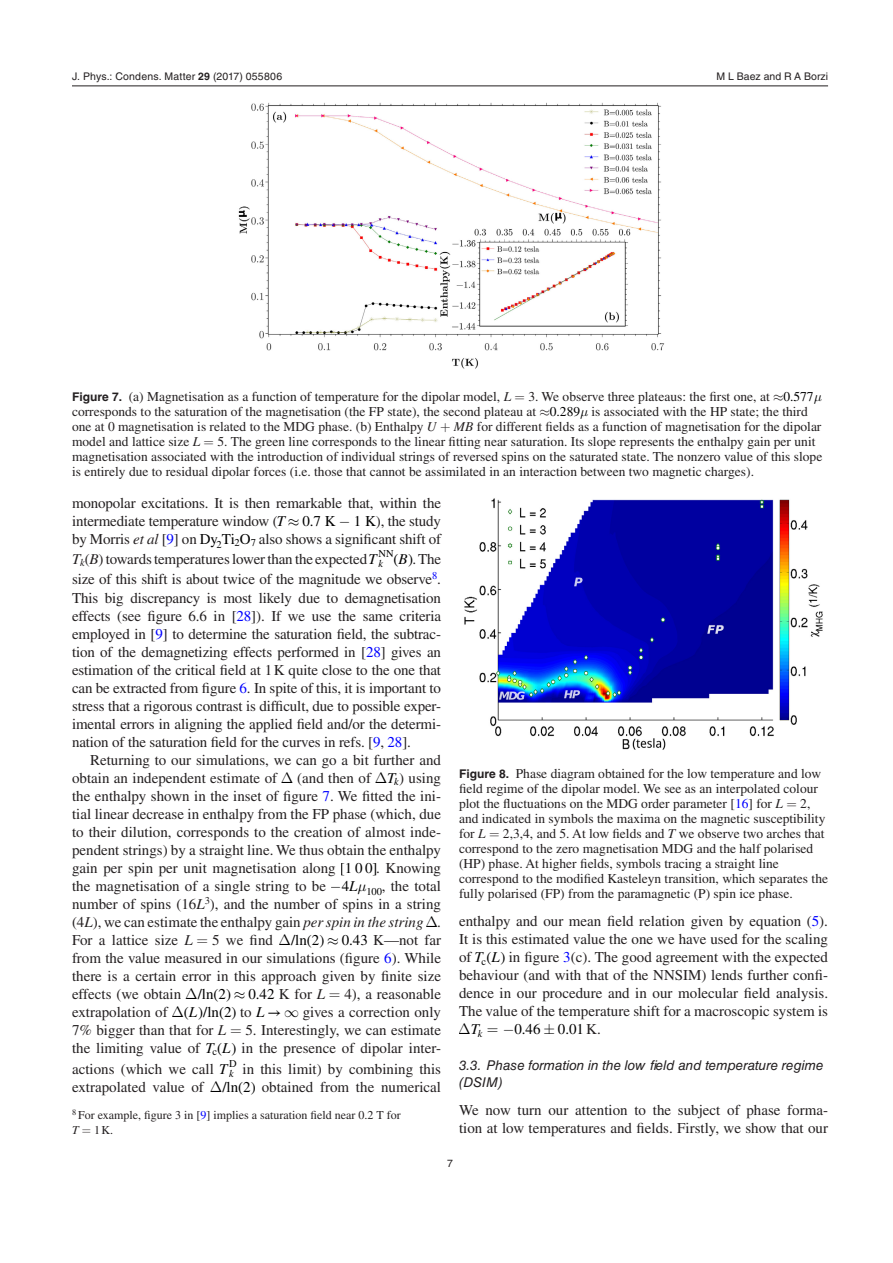
<style>
.page{position:relative;width:893px;height:1263px;background:#fff}
.page>*{position:absolute;margin:0;border:0;box-sizing:border-box;transform-origin:0 0}
.t1{font:15px/18px "Times LT Std";color:#231f20;text-align:justify}
.t2{font:15px "Times LT Std";color:#000}
.t3{font:15px "STIX General";color:#000}
.t4{font:italic 15px "Times LT Std";color:#000}
.t5{font:13.5px/15px "Times LT Std";color:#231f20}
.t6{font:italic 13.5px/16.5px "Helvetica LT Std";color:#231f20}
.t7{font:12px/14.2px "Times LT Std";color:#231f20}
.t8{font:10.5px "Helvetica LT Std";letter-spacing:.01em;color:#231f20}
.t9{font:10.5px "Times LT Std";color:#000}
.t10{font:italic 10.5px "Times LT Std";color:#000}
.s1{font-family:"Helvetica";font-weight:700}
.s2{font-family:"Helvetica"}
.s3{color:#000}
.s4{font-style:italic}
.s5{font-family:"Helvetica LT Std";font-weight:700;font-size:12px}
.s6{font-style:italic;color:#000}
.s7{color:#00f}
.s8{font-family:"STIX General";color:#000}
.s9{font-family:"STIX General"}
.s10{color:#231f20}
.s11{font-style:italic;color:#231f20}
.s12{font-family:"Times LT Std";font-style:italic}
</style>
<div class="page">
<hr style="left:72px;top:86px;width:756px;height:1px;background:#231f20">
<img style="left:238px;top:102px;width:427px;height:267px">
<img style="left:464px;top:498px;width:359px;height:252px">
<p class="t8" style="left:72px;top:70px;width:212px">J. Phys.: Condens. Matter <span class="s1">29</span> (<span class="s2">2017</span>) 055806</p>
<p class="t8" style="left:716px;top:70px;width:113px">M L Baez and R A Borzi</p>
<p class="t5" style="left:72px;top:389px;width:743px;text-indent:456px">3. We observe three plateaus: the first one, at ≈<span class="s3">0.577 </span>corresponds to the saturation of the magnetisation (the FP state), the second plateau at ≈<span class="s3">0.289</span> is associated with the HP state; the third one at 0 magnetisation is related to the MDG phase. (b) Enthalpy <span class="s4">U</span></p>
<p class="t5" style="left:72px;top:389px;width:441px"><span class="s5">Figure 7.</span> (a) Magnetisation as a function of temperature for the dipolar model, <span class="s4">L</span></p>
<p class="t5" style="left:454px;top:419px;width:369px"><span class="s4">MB</span> for different fields as a function of magnetisation for the dipolar</p>
<p class="t5" style="left:72px;top:434px;width:752px;text-indent:145px">5. The green line corresponds to the linear fitting near saturation. Its slope represents the enthalpy gain per unit magnetisation associated with the introduction of individual strings of reversed spins on the saturated state. The nonzero value of this slope is entirely due to residual dipolar forces (i.e. those that cannot be assimilated in an interaction between two magnetic charges).</p>
<p class="t5" style="left:72px;top:434px;width:130px">model and lattice size <span class="s4">L</span></p>
<p class="t1" style="left:72px;top:493px;width:370px">monopolar excitations. It is then remarkable that, within the intermediate temperature window (<span class="s6">T</span> <span class="s3">≈ 0.7 K</span> <span class="s3">− 1 K</span>), the study by Morris <span class="s4">et al</span> [<span class="s7">9</span>] on <span class="s3">Dy</span><sub>2</sub><span class="s3">Ti</span><sub>2</sub> <sub>7</sub></p>
<p class="t1" style="left:72px;top:528px;width:371px;line-height:20.4px;text-indent:168px"><span class="s3">O</span> also shows a significant shift of<br><span class="s4">T</span><sub>k</sub>(<span class="s4">B</span>) towards temperatures lower than the expected <span class="s6">T</span></p>
<p class="t9" style="left:379px;top:548px;width:17px">NN</p>
<p class="t1" style="left:72px;top:549px;width:370px;line-height:20.2px;text-align:right"><span class="s8">( )</span>. The<br>size of this shift is about twice of the magnitude we observe<sup>8</sup>.</p>
<p class="t1" style="left:72px;top:589px;width:371px">This big discrepancy is most likely due to demagnetisation effects (see figure 6.6 in [<span class="s7">28</span>]). If we use the same criteria employed in [<span class="s7">9</span>] to determine the saturation field, the subtrac&shy;tion of the demagnetizing effects performed in [<span class="s7">28</span>] gives an estimation of the critical field at 1K quite close to the one that can be extracted from figure <span class="s7">6</span>. In spite of this, it is important to stress that a rigorous contrast is difficult, due to possible exper&shy;imental errors in aligning the applied field and/or the determi&shy;nation of the saturation field for the curves in refs. [<span class="s7">9</span>, <span class="s7">28</span>].</p>
<p class="t1" style="left:72px;top:751px;width:371px;text-indent:18px">Returning to our simulations, we can go a bit further and obtain an independent estimate of <span class="s3">∆</span> (and then of <span class="s3">∆</span><span class="s6">T</span><sub>k</sub>) using the enthalpy shown in the inset of figure <span class="s7">7</span>. We fitted the ini&shy;tial linear decrease in enthalpy from the FP phase (which, due to their dilution, corresponds to the creation of almost inde&shy;pendent strings) by a straight line. We thus obtain the enthalpy gain per spin per unit magnetisation along <span class="s8">[</span><span class="s3">1 0 0</span><span class="s8">]</span>. Knowing the magnetisation of a single string to be <span class="s3">−4</span><span class="s6">L</span> <sub>100</sub>, the total number of spins (16<span class="s4">L</span><sup>3</sup>), and the number of spins in a string (4<span class="s4">L</span>), we can estimate the enthalpy gain <span class="s4">per spin in the string</span><span class="s3">∆</span>.<br>For a lattice size <span class="s4">L</span></p>
<p class="t4" style="left:399px;top:551px;width:11px">B</p>
<p class="t10" style="left:379px;top:558px;width:6px">k</p>
<p class="t1" style="left:212px;top:931px;width:101px">5 we find <span class="s3">∆</span><span class="s8">/ (</span></p>
<p class="t1" style="left:295px;top:931px;width:147px"><span class="s3">ln 2</span><span class="s8">)</span> <span class="s3">≈ .43</span> K<span class="s9">—</span>not far</p>
<p class="t1" style="left:72px;top:931px;width:371px;text-align:left;text-indent:270px"><span class="s3">0<br></span>from the value measured in our simulations (figure <span class="s7">6</span>). While there is a certain error in this approach given by finite size effects (we obtain <span class="s3">∆</span><span class="s8">/ (</span></p>
<p class="t1" style="left:72px;top:985px;width:370px;text-align:right">4), a reasonable<br>extrapolation of <span class="s3">∆</span><span class="s8">( )</span> <span class="s3">ln 2</span><span class="s8">)</span> to <span class="s6">L</span> <span class="s8">→</span> <span class="s3">∞</span> gives a correction only</p>
<p class="t2" style="left:202px;top:986px;width:125px">ln 2<span class="s9">)</span> ≈ .42 <span class="s10">K for</span> <span class="s11">L</span></p>
<p class="t2" style="left:248px;top:986px;width:9px">0</p>
<p class="t3" style="left:189px;top:1002px;width:37px"><span class="s12">L</span>/ (</p>
<p class="t1" style="left:72px;top:1021px;width:156px">7% bigger than that for <span class="s4">L</span></p>
<p class="t1" style="left:245px;top:1021px;width:197px">5. Interestingly, we can estimate</p>
<p class="t1" style="left:72px;top:1039px;width:160px">the limiting value of <span class="s6">T L</span></p>
<p class="t1" style="left:72px;top:1038px;width:370px;line-height:20.4px;text-indent:140px"><sub>c</sub><span class="s8">( )</span> in the presence of dipolar inter&shy;actions (which we call <span class="s6">T</span><sub>k</sub></p>
<p class="t9" style="left:229px;top:1057px;width:9px">D</p>
<p class="t1" style="left:72px;top:1059px;width:371px;line-height:18.9px;text-indent:171px">in this limit) by combining this extrapolated value of <span class="s3">∆</span><span class="s8">/ (</span></p>
<p class="t1" style="left:227px;top:1078px;width:216px"><span class="s3">ln 2</span><span class="s8">)</span> obtained from the numerical</p>
<p class="t7" style="left:72px;top:1108px;width:330px"><sup>8</sup> For example, figure 3 in [<span class="s7">9</span>] implies a saturation field near 0.2 T for<br><span class="s4">T</span></p>
<p class="t7" style="left:94px;top:1122px;width:21px">1K.</p>
<p class="t5" style="left:459px;top:766px;width:364px"><span class="s5">Figure 8.</span> Phase diagram obtained for the low temperature and low field regime of the dipolar model. We see as an interpolated colour plot the fluctuations on the MDG order parameter [<span class="s7">16</span>] for <span class="s4">L</span></p>
<p class="t5" style="left:459px;top:796px;width:368px;text-indent:341px">2, and indicated in symbols the maxima on the magnetic susceptibility for <span class="s4">L</span></p>
<p class="t5" style="left:459px;top:826px;width:371px;text-indent:44px">2,3,4, and 5. At low fields and <span class="s4">T</span> we observe two arches that correspond to the zero magnetisation MDG and the half polarised (HP) phase. At higher fields, symbols tracing a straight line correspond to the modified Kasteleyn transition, which separates the fully polarised (FP) from the paramagnetic (P) spin ice phase.</p>
<p class="t1" style="left:459px;top:912px;width:371px">enthalpy and our mean field relation given by equation (<span class="s7">5</span>).<br>It is this estimated value the one we have used for the scaling of <span class="s6">T L</span></p>
<p class="t1" style="left:458px;top:948px;width:371px;text-indent:23px"><sub>c</sub><span class="s8">( )</span> in figure <span class="s7">3</span>(c). The good agreement with the expected behaviour (and with that of the NNSIM) lends further confi&shy;dence in our procedure and in our molecular field analysis.<br>The value of the temperature shift for a macroscopic system is <span class="s3">∆</span><span class="s6">T</span><sub>k</sub></p>
<p class="t2" style="left:503px;top:1021px;width:100px">−0.46 0.01 <span class="s10">K.</span></p>
<p class="t6" style="left:459px;top:1057px;width:366px">3.3. Phase formation in the low field and temperature regime (DSIM)</p>
<p class="t1" style="left:459px;top:1101px;width:371px">We now turn our attention to the subject of phase forma&shy;tion at low temperatures and fields. Firstly, we show that our</p>
<p class="t8" style="left:447px;top:1157px;width:7px">7</p>
</div>
